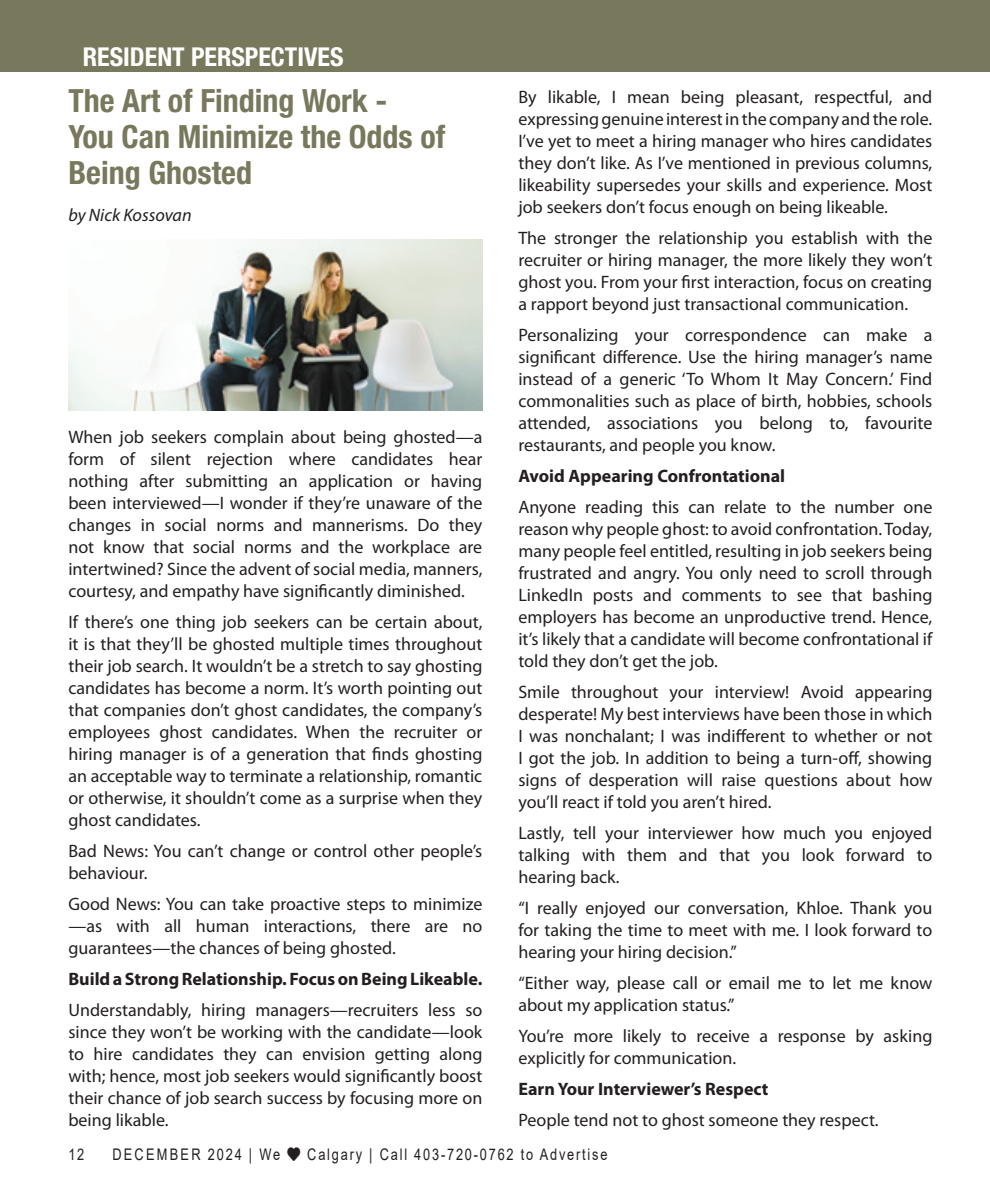
<style>
.page{position:relative;width:990px;height:1188px;background:#fff}
.page>*{position:absolute;margin:0;border:0;box-sizing:border-box;transform-origin:0 0}
.In_Around_title{font:700 condensed 32px/36px "Helvetica Neue LT Std";color:#78795c}
.t1{font:700 condensed 26px "Helvetica Neue LT Std";color:#fff}
.t2{font:18px/22px "Myriad Pro";color:#231f20;text-align:justify}
.t3{font:700 18px "Myriad Pro";color:#231f20}
.Body_text{font:italic 18px "Myriad Pro";color:#231f20}
.t4{font:16px "Arial";letter-spacing:.14em;color:#231f20;scale:.8 1}
</style>
<div class="page">
<div style="left:0;top:0;width:990px;height:72px;background:#78795c"></div>
<img style="left:68px;top:240px;width:414px;height:170px">
<p class="t1" style="left:83px;top:41px;width:262px">RESIDENT PERSPECTIVES</p>
<p class="In_Around_title" style="left:68px;top:83px;width:378px">The Art of Finding Work -<br>You Can Minimize the Odds of<br>Being Ghosted</p>
<p class="Body_text" style="left:68px;top:204px;width:125px">by Nick Kossovan</p>
<p class="t2" style="left:68px;top:425px;width:416px">When job seekers complain about being ghosted—a form of silent rejection where candidates hear nothing after submitting an application or having been interviewed—I wonder if they’re unaware of the changes in social norms and mannerisms. Do they not know that social norms and the workplace are intertwined? Since the advent of social media, manners, courtesy, and empathy have significantly diminished.</p>
<p class="t2" style="left:68px;top:610px;width:416px">If there’s one thing job seekers can be certain about, it is that they’ll be ghosted multiple times throughout their job search. It wouldn’t be a stretch to say ghosting candidates has become a norm. It’s worth pointing out that companies don’t ghost candidates, the company’s employees ghost candidates. When the recruiter or hiring manager is of a generation that finds ghosting an acceptable way to terminate a relationship, romantic or otherwise, it shouldn’t come as a surprise when they ghost candidates.</p>
<p class="t2" style="left:68px;top:839px;width:415px">Bad News: You can’t change or control other people’s behaviour.</p>
<p class="t2" style="left:68px;top:892px;width:415px">Good News: You can take proactive steps to minimize —as with all human interactions, there are no guarantees—the chances of being ghosted.</p>
<p class="t3" style="left:68px;top:967px;width:416px">Build a Strong Relationship. Focus on Being Likeable.</p>
<p class="t2" style="left:68px;top:998px;width:416px">Understandably, hiring managers—recruiters less so since they won’t be working with the candidate—look to hire candidates they can envision getting along with; hence, most job seekers would significantly boost their chance of job search success by focusing more on being likable.</p>
<p class="t2" style="left:518px;top:86px;width:416px">By likable, I mean being pleasant, respectful, and expressing genuine interest in the company and the role.<br>I’ve yet to meet a hiring manager who hires candidates they don’t like. As I’ve mentioned in previous columns, likeability supersedes your skills and experience. Most job seekers don’t focus enough on being likeable.</p>
<p class="t2" style="left:518px;top:227px;width:415px">The stronger the relationship you establish with the recruiter or hiring manager, the more likely they won’t ghost you. From your first interaction, focus on creating a rapport beyond just transactional communication.</p>
<p class="t2" style="left:518px;top:324px;width:416px">Personalizing your correspondence can make a significant difference. Use the hiring manager’s name instead of a generic ‘To Whom It May Concern.’ Find commonalities such as place of birth, hobbies, schools attended, associations you belong to, favourite restaurants, and people you know.</p>
<p class="t3" style="left:518px;top:464px;width:268px">Avoid Appearing Confrontational</p>
<p class="t2" style="left:518px;top:496px;width:416px">Anyone reading this can relate to the number one reason why people ghost: to avoid confrontation. Today, many people feel entitled, resulting in job seekers being frustrated and angry. You only need to scroll through LinkedIn posts and comments to see that bashing employers has become an unproductive trend. Hence, it’s likely that a candidate will become confrontational if told they don’t get the job.</p>
<p class="t2" style="left:518px;top:681px;width:416px">Smile throughout your interview! Avoid appearing desperate! My best interviews have been those in which I was nonchalant; I was indifferent to whether or not I got the job. In addition to being a turn-off, showing signs of desperation will raise questions about how you’ll react if told you aren’t hired.</p>
<p class="t2" style="left:518px;top:822px;width:416px">Lastly, tell your interviewer how much you enjoyed talking with them and that you look forward to hearing back.</p>
<p class="t2" style="left:518px;top:897px;width:416px">“I really enjoyed our conversation, Khloe. Thank you for taking the time to meet with me. I look forward to hearing your hiring decision.”</p>
<p class="t2" style="left:518px;top:972px;width:415px">“Either way, please call or email me to let me know about my application status.”</p>
<p class="t2" style="left:518px;top:1025px;width:416px">You’re more likely to receive a response by asking explicitly for communication.</p>
<p class="t3" style="left:518px;top:1077px;width:252px">Earn Your Interviewer’s Respect</p>
<p class="t2" style="left:518px;top:1109px;width:362px">People tend not to ghost someone they respect.</p>
<p class="t4" style="left:68px;top:1144px;width:21px">12</p>
<p class="t4" style="left:112px;top:1144px;width:620px">DECEMBER 2024 | We ♥ Calgary | Call 403-720-0762 to Advertise</p>
</div>
